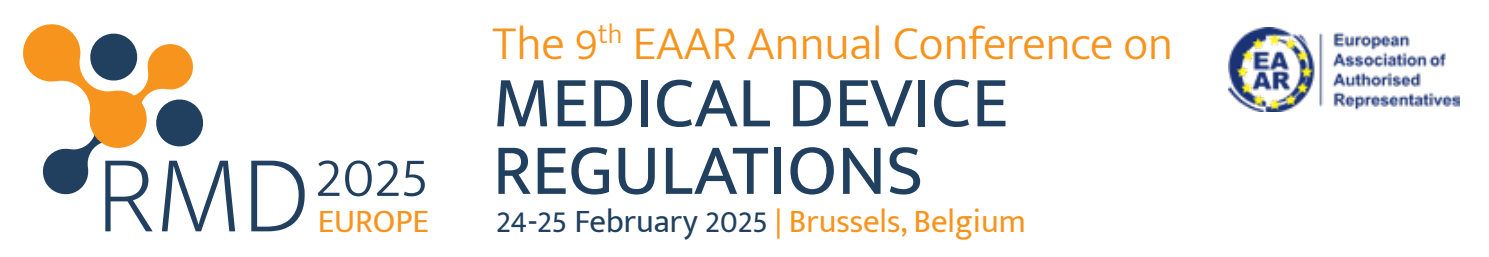
<style>
.page{position:relative;width:1489px;height:257px;background:#fff}
.page>*{position:absolute;margin:0;border:0;box-sizing:border-box;transform-origin:0 0}
.t1{font:200 112.25px "Mukta Mahee";color:#21405f}
.t2{font:73px/67.5px "Mukta Mahee";color:#21405f}
.t3{font:300 59.75px "Mukta Mahee";color:#21405f}
.t4{font:300 47.5px "Mukta Mahee";color:#f7941e}
.t5{font:32.75px "Mukta Mahee";color:#21405f}
.t6{font:32.75px "Mukta Mahee";color:#f7941e}
.t7{font:300 27.75px "Mukta Mahee";color:#f7941e}
.s1{color:#f7941e}
</style>
<div class="page">
<img style="left:1228px;top:28px;width:230px;height:84px">
<svg style="left:42px;top:44px;width:161px;height:151px"></svg>
<svg style="left:23px;top:24px;width:126px;height:127px"></svg>
<h1 class="t1" style="left:96px;top:127px;width:215px">RMD</h1>
<h3 class="t3" style="left:315px;top:140px;width:115px">2025</h3>
<p class="t6" style="left:318px;top:202px;width:113px">EUROPE</p>
<p class="t7" style="left:597px;top:17px;width:26px">th</p>
<h3 class="t4" style="left:632px;top:15px;width:542px">EAAR Annual Conference on</h3>
<h3 class="t4" style="left:492px;top:15px;width:107px">The 9</h3>
<h2 class="t2" style="left:492px;top:67px;width:517px">MEDICAL DEVICE<br>REGULATIONS</h2>
<p class="t5" style="left:496px;top:202px;width:531px">24-25 February 2025 <span class="s1">| Brussels, Belgium</span></p>
</div>
